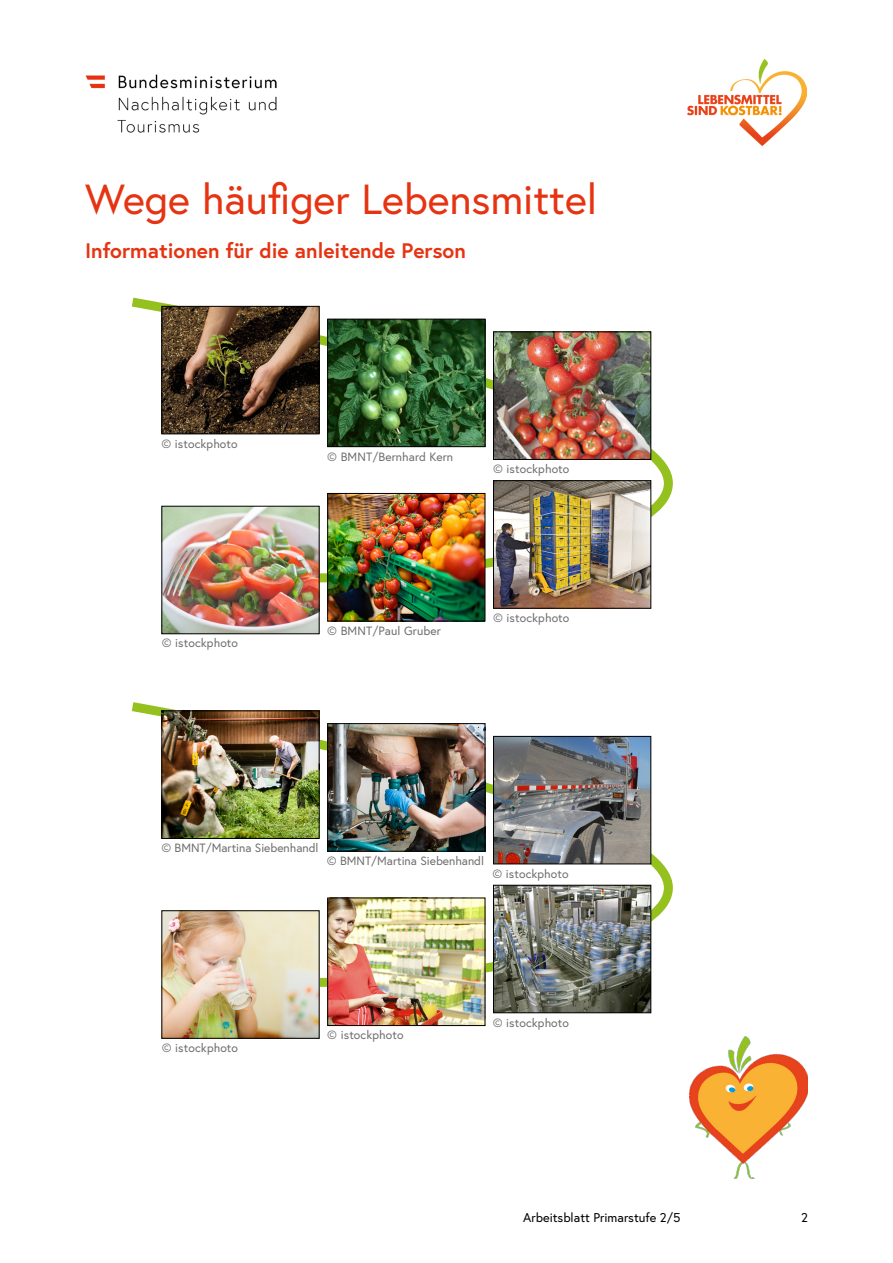
<style>
.page{position:relative;width:893px;height:1263px;background:#fff}
.page>*{position:absolute;margin:0;border:0;box-sizing:border-box;transform-origin:0 0}
.h1_Headline{font:42px "Europa Austria";color:#e63312}
.h2_Subline{font:700 21px "Europa Austria";color:#e63312}
.t1{font:12.75px "Europa Austria";color:#000}
.p_Bildbeschriftung{font:12px "Europa Austria";letter-spacing:.01em;color:#706f6f}
</style>
<div class="page">
<svg style="left:131px;top:297px;width:542px;height:295px"></svg>
<img style="left:85px;top:74px;width:192px;height:59px">
<img style="left:688px;top:60px;width:118px;height:86px">
<img style="left:495px;top:333px;width:154px;height:125px">
<div style="left:493px;top:331px;width:158px;height:129px;border:1px solid #000"></div>
<img style="left:329px;top:321px;width:154px;height:124px">
<div style="left:327px;top:319px;width:158px;height:128px;border:1px solid #000"></div>
<img style="left:163px;top:308px;width:155px;height:124px">
<div style="left:161px;top:306px;width:159px;height:128px;border:1px solid #000"></div>
<img style="left:495px;top:482px;width:154px;height:125px">
<div style="left:493px;top:480px;width:158px;height:129px;border:1px solid #000"></div>
<img style="left:329px;top:495px;width:154px;height:124px">
<div style="left:327px;top:493px;width:158px;height:128px;border:1px solid #000"></div>
<img style="left:163px;top:508px;width:155px;height:124px">
<div style="left:161px;top:506px;width:159px;height:128px;border:1px solid #000"></div>
<svg style="left:131px;top:702px;width:542px;height:294px"></svg>
<img style="left:495px;top:738px;width:154px;height:124px">
<div style="left:493px;top:736px;width:158px;height:128px;border:1px solid #000"></div>
<img style="left:329px;top:725px;width:154px;height:124px">
<div style="left:327px;top:723px;width:158px;height:128px;border:1px solid #000"></div>
<img style="left:163px;top:712px;width:155px;height:125px">
<div style="left:161px;top:710px;width:159px;height:129px;border:1px solid #000"></div>
<img style="left:495px;top:887px;width:154px;height:124px">
<div style="left:493px;top:885px;width:158px;height:128px;border:1px solid #000"></div>
<img style="left:329px;top:899px;width:154px;height:125px">
<div style="left:327px;top:897px;width:158px;height:129px;border:1px solid #000"></div>
<img style="left:163px;top:912px;width:155px;height:125px">
<div style="left:161px;top:910px;width:159px;height:129px;border:1px solid #000"></div>
<img style="left:689px;top:1037px;width:119px;height:141px">
<p class="h1_Headline" style="left:85px;top:172px;width:514px">Wege häufiger Lebensmittel</p>
<p class="h2_Subline" style="left:85px;top:236px;width:382px">Informationen für die anleitende Person</p>
<p class="p_Bildbeschriftung" style="left:161px;top:436px;width:78px">© istockphoto</p>
<p class="p_Bildbeschriftung" style="left:162px;top:635px;width:78px">© istockphoto</p>
<p class="p_Bildbeschriftung" style="left:327px;top:449px;width:127px">© BMNT/Bernhard Kern</p>
<p class="p_Bildbeschriftung" style="left:493px;top:461px;width:78px">© istockphoto</p>
<p class="p_Bildbeschriftung" style="left:327px;top:623px;width:115px">© BMNT/Paul Gruber</p>
<p class="p_Bildbeschriftung" style="left:493px;top:610px;width:78px">© istockphoto</p>
<p class="p_Bildbeschriftung" style="left:161px;top:840px;width:159px">© BMNT/Martina Siebenhandl</p>
<p class="p_Bildbeschriftung" style="left:327px;top:853px;width:159px">© BMNT/Martina Siebenhandl</p>
<p class="p_Bildbeschriftung" style="left:492px;top:866px;width:78px">© istockphoto</p>
<p class="p_Bildbeschriftung" style="left:162px;top:1040px;width:78px">© istockphoto</p>
<p class="p_Bildbeschriftung" style="left:327px;top:1027px;width:78px">© istockphoto</p>
<p class="p_Bildbeschriftung" style="left:493px;top:1015px;width:78px">© istockphoto</p>
<p class="t1" style="left:523px;top:1209px;width:159px">Arbeitsblatt Primarstufe 2/5</p>
<p class="t1" style="left:801px;top:1209px;width:8px">2</p>
</div>
